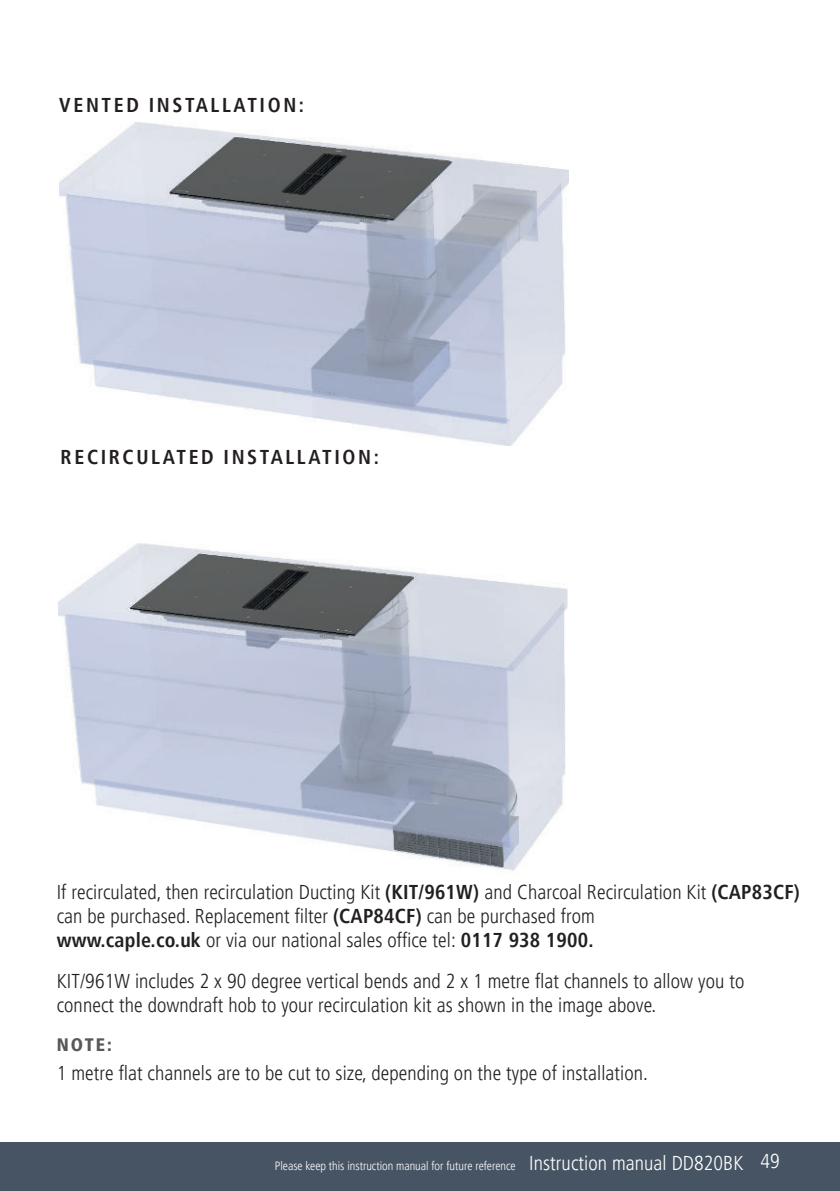
<style>
.page{position:relative;width:840px;height:1191px;background:#fff}
.page>*{position:absolute;margin:0;border:0;box-sizing:border-box;transform-origin:0 0}
.t1{font:300 condensed 20px/24px "Frutiger LT Pro";letter-spacing:.005em;color:#231f20}
.t2{font:700 condensed 20px "Frutiger LT Pro";letter-spacing:.13em;color:#231f20}
.t3{font:900 condensed 18px "Frutiger LT Pro";color:#57585a}
.t4{font:300 condensed 12px "Frutiger LT Pro";color:#fff}
.s1{font-weight:700}
.s2{font-size:20px}
</style>
<div class="page">
<div style="left:0;top:1142px;width:839px;height:49px;background:#475464"></div>
<img style="left:59px;top:122px;width:509px;height:323px">
<img style="left:58px;top:543px;width:509px;height:328px">
<p class="t2" style="left:59px;top:97px;width:246px">VENTED INSTALLATION:</p>
<p class="t2" style="left:61px;top:449px;width:319px">RECIRCULATED INSTALLATION:</p>
<p class="t1" style="left:57px;top:880px;width:744px">If recirculated, then recirculation Ducting Kit <span class="s1">(KIT/961W)</span> and Charcoal Recirculation Kit <span class="s1">(CAP83CF) </span>can be purchased. Replacement filter <span class="s1">(CAP84CF)</span> can be purchased from<br><span class="s1">www.caple.co.uk</span> or via our national sales office tel: <span class="s1">0117 938 1900.</span></p>
<p class="t1" style="left:57px;top:969px;width:688px">KIT/961W includes 2 x 90 degree vertical bends and 2 x 1 metre flat channels to allow you to connect the downdraft hob to your recirculation kit as shown in the image above.</p>
<p class="t3" style="left:57px;top:1034px;width:56px">NOTE:</p>
<p class="t1" style="left:57px;top:1061px;width:592px">1 metre flat channels are to be cut to size, depending on the type of installation.</p>
<p class="t4" style="left:275px;top:1161px;width:506px">Please keep this instruction manual for future reference <span class="s2">Instruction manual DD820BK </span><sup>49</sup></p>
</div>
